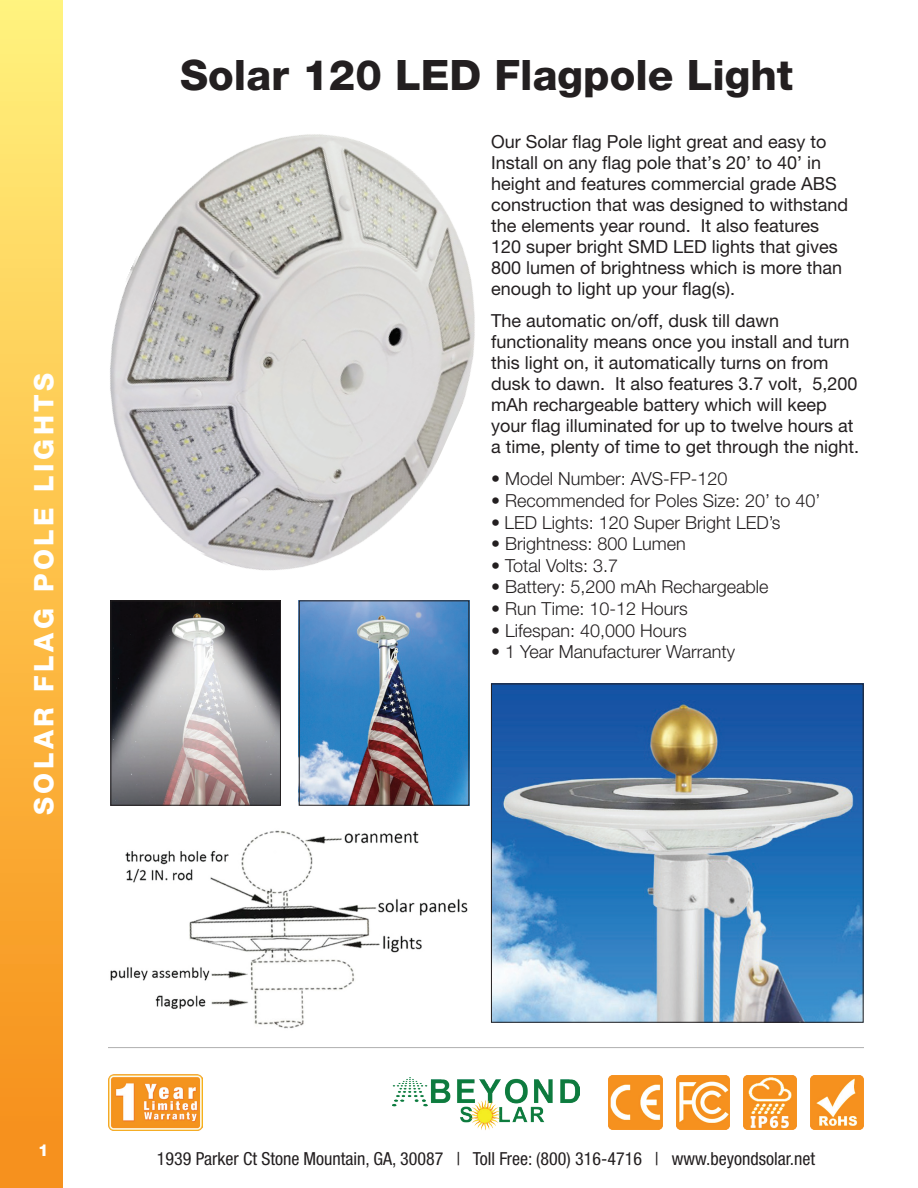
<style>
.page{position:relative;width:918px;height:1188px;background:#fff}
.page>*{position:absolute;margin:0;border:0;box-sizing:border-box;transform-origin:0 0}
.t1{font:800 42px "Helvetica Neue LT Std";color:#231f20}
.t2{font:800 27px "Helvetica Neue LT Std";letter-spacing:.13em;color:#fff}
.t3{font:18px/21px "Helvetica Neue LT Pro";color:#231f20}
.t4{font:300 18px "Helvetica Neue LT Pro";color:#231f20}
.t5{font:condensed 18px "Helvetica Neue LT Pro";color:#231f20}
.t6{font:800 16.5px "Helvetica Neue LT Std";color:#fff}
</style>
<div class="page">
<div style="left:0;top:0;width:63px;height:1188px;background:linear-gradient(to bottom,#fff17b,#f78c16)"></div>
<img style="left:393px;top:1077px;width:186px;height:54px">
<img style="left:108px;top:1074px;width:94px;height:57px">
<img style="left:609px;top:1076px;width:53px;height:53px">
<img style="left:676px;top:1076px;width:53px;height:53px">
<img style="left:811px;top:1076px;width:53px;height:53px">
<img style="left:743px;top:1076px;width:54px;height:53px">
<img style="left:36px;top:77px;width:439px;height:549px">
<img style="left:493px;top:686px;width:369px;height:335px">
<div style="left:491px;top:684px;width:373px;height:339px;border:1px solid #231f20"></div>
<img style="left:110px;top:830px;width:358px;height:199px">
<img style="left:113px;top:602px;width:166px;height:202px">
<div style="left:111px;top:600px;width:170px;height:206px;border:1px solid #231f20"></div>
<img style="left:301px;top:602px;width:166px;height:202px">
<div style="left:299px;top:600px;width:170px;height:206px;border:1px solid #231f20"></div>
<hr style="left:108px;top:1047px;width:756px;height:1px;background:#afafaf">
<h2 class="t2" style="left:28px;top:815px;width:444px;rotate:-90deg">SOLAR FLAG POLE LIGHTS</h2>
<h1 class="t1" style="left:180px;top:50px;width:614px">Solar 120 LED Flagpole Light</h1>
<p class="t3" style="left:491px;top:131px;width:359px">Our Solar flag Pole light great and easy to Install on any flag pole that’s 20’ to 40’ in height and features commercial grade ABS construction that was designed to withstand the elements year round. It also features 120 super bright SMD LED lights that gives 800 lumen of brightness which is more than enough to light up your flag(s).</p>
<p class="t3" style="left:491px;top:310px;width:370px">The automatic on/off, dusk till dawn functionality means once you install and turn this light on, it automatically turns on from dusk to dawn. It also features 3.7 volt, 5,200 mAh rechargeable battery which will keep your flag illuminated for up to twelve hours at a time, plenty of time to get through the night.</p>
<p class="t4" style="left:491px;top:468px;width:238px">• Model Number: AVS-FP-120</p>
<p class="t4" style="left:491px;top:490px;width:331px">• Recommended for Poles Size: 20’ to 40’</p>
<p class="t4" style="left:491px;top:511px;width:291px">• LED Lights: 120 Super Bright LED’s</p>
<p class="t4" style="left:491px;top:533px;width:196px">• Brightness: 800 Lumen</p>
<p class="t4" style="left:491px;top:554px;width:129px">• Total Volts: 3.7</p>
<p class="t4" style="left:491px;top:576px;width:279px">• Battery: 5,200 mAh Rechargeable</p>
<p class="t4" style="left:491px;top:598px;width:198px">• Run Time: 10-12 Hours</p>
<p class="t4" style="left:491px;top:619px;width:197px">• Lifespan: 40,000 Hours</p>
<p class="t4" style="left:491px;top:641px;width:246px">• 1 Year Manufacturer Warranty</p>
<p class="t6" style="left:38px;top:1140px;width:12px">1</p>
<p class="t5" style="left:157px;top:1148px;width:660px">1939 Parker Ct Stone Mountain, GA, 30087 | Toll Free: (800) 316-4716 | www.beyondsolar.net</p>
</div>
